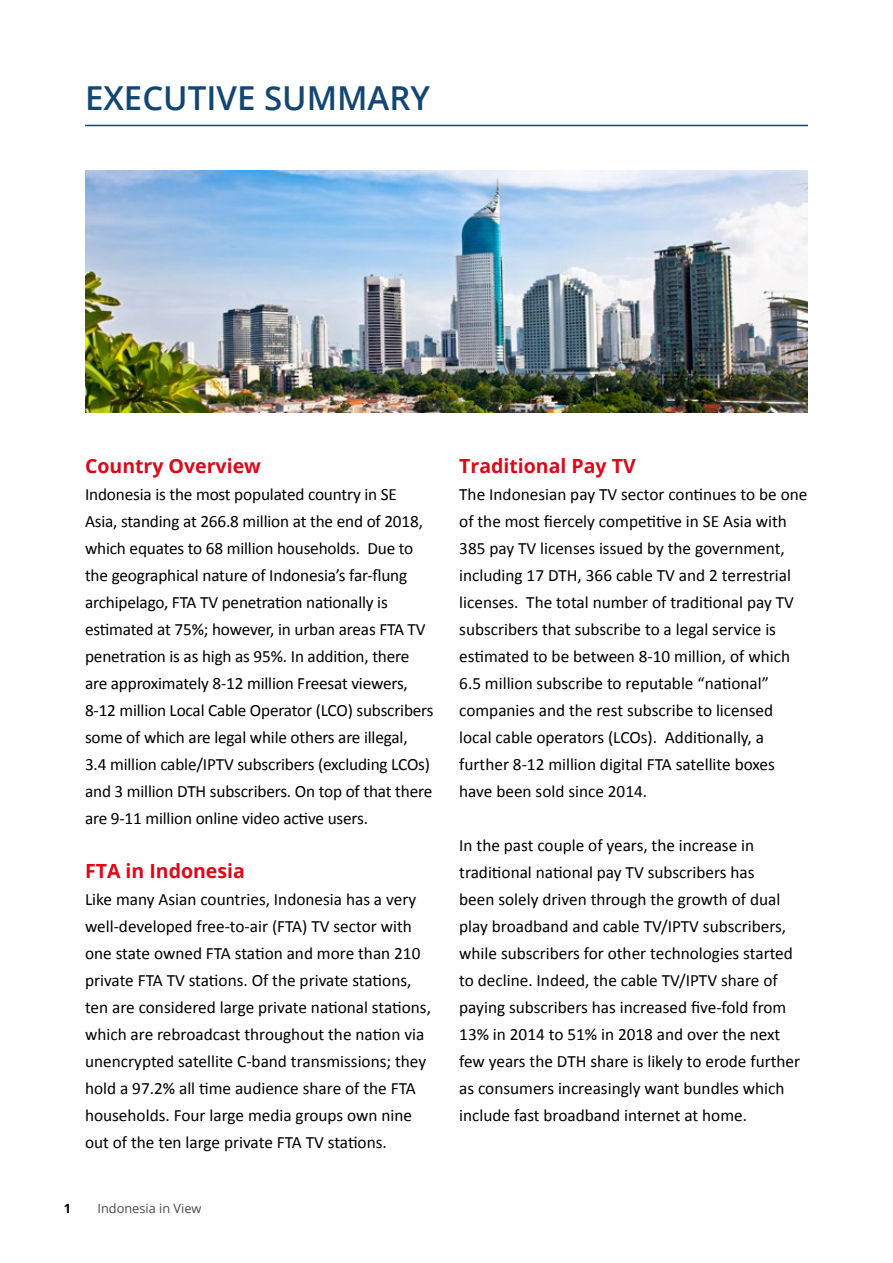
<style>
.page{position:relative;width:893px;height:1263px;background:#fff}
.page>*{position:absolute;margin:0;border:0;box-sizing:border-box;transform-origin:0 0}
.t1{font:600 33px "Open Sans";color:#134672}
.t2{font:700 19.5px "Open Sans";color:#db081a}
.t3{font:17.25px/27px "Calibri";color:#000}
.t4{font:12.75px "Open Sans";color:#4a4a49}
.t5{font:700 12.75px "Open Sans";color:#000}
</style>
<div class="page">
<hr style="left:85px;top:125px;width:723px;height:1px;background:#134672">
<img style="left:85px;top:170px;width:723px;height:242px">
<h1 class="t1" style="left:85px;top:76px;width:347px">EXECUTIVE SUMMARY</h1>
<p class="t2" style="left:85px;top:452px;width:177px">Country Overview</p>
<p class="t3" style="left:85px;top:480px;width:350px">Indonesia is the most populated country in SE Asia, standing at 266.8 million at the end of 2018, which equates to 68 million households. Due to the geographical nature of Indonesia’s far-flung archipelago, FTA TV penetration nationally is estimated at 75%; however, in urban areas FTA TV penetration is as high as 95%. In addition, there are approximately 8-12 million Freesat viewers, 8-12 million Local Cable Operator (LCO) subscribers some of which are legal while others are illegal,<br>3.4 million cable/IPTV subscribers (excluding LCOs) and 3 million DTH subscribers. On top of that there are 9-11 million online video active users.</p>
<p class="t2" style="left:85px;top:857px;width:161px">FTA in Indonesia</p>
<p class="t3" style="left:85px;top:885px;width:347px">Like many Asian countries, Indonesia has a very well-developed free-to-air (FTA) TV sector with one state owned FTA station and more than 210 private FTA TV stations. Of the private stations, ten are considered large private national stations, which are rebroadcast throughout the nation via unencrypted satellite C-band transmissions; they hold a 97.2% all time audience share of the FTA households. Four large media groups own nine out of the ten large private FTA TV stations.</p>
<p class="t5" style="left:64px;top:1199px;width:9px">1</p>
<p class="t4" style="left:98px;top:1200px;width:105px">Indonesia in View</p>
<p class="t2" style="left:459px;top:452px;width:178px">Traditional Pay TV</p>
<p class="t3" style="left:459px;top:480px;width:350px">The Indonesian pay TV sector continues to be one of the most fiercely competitive in SE Asia with 385 pay TV licenses issued by the government, including 17 DTH, 366 cable TV and 2 terrestrial licenses. The total number of traditional pay TV subscribers that subscribe to a legal service is estimated to be between 8-10 million, of which 6.5 million subscribe to reputable “national” companies and the rest subscribe to licensed local cable operators (LCOs). Additionally, a further 8-12 million digital FTA satellite boxes have been sold since 2014.</p>
<p class="t3" style="left:459px;top:831px;width:342px">In the past couple of years, the increase in traditional national pay TV subscribers has<br>been solely driven through the growth of dual play broadband and cable TV/IPTV subscribers, while subscribers for other technologies started to decline. Indeed, the cable TV/IPTV share of paying subscribers has increased five-fold from 13% in 2014 to 51% in 2018 and over the next few years the DTH share is likely to erode further as consumers increasingly want bundles which include fast broadband internet at home.</p>
</div>
